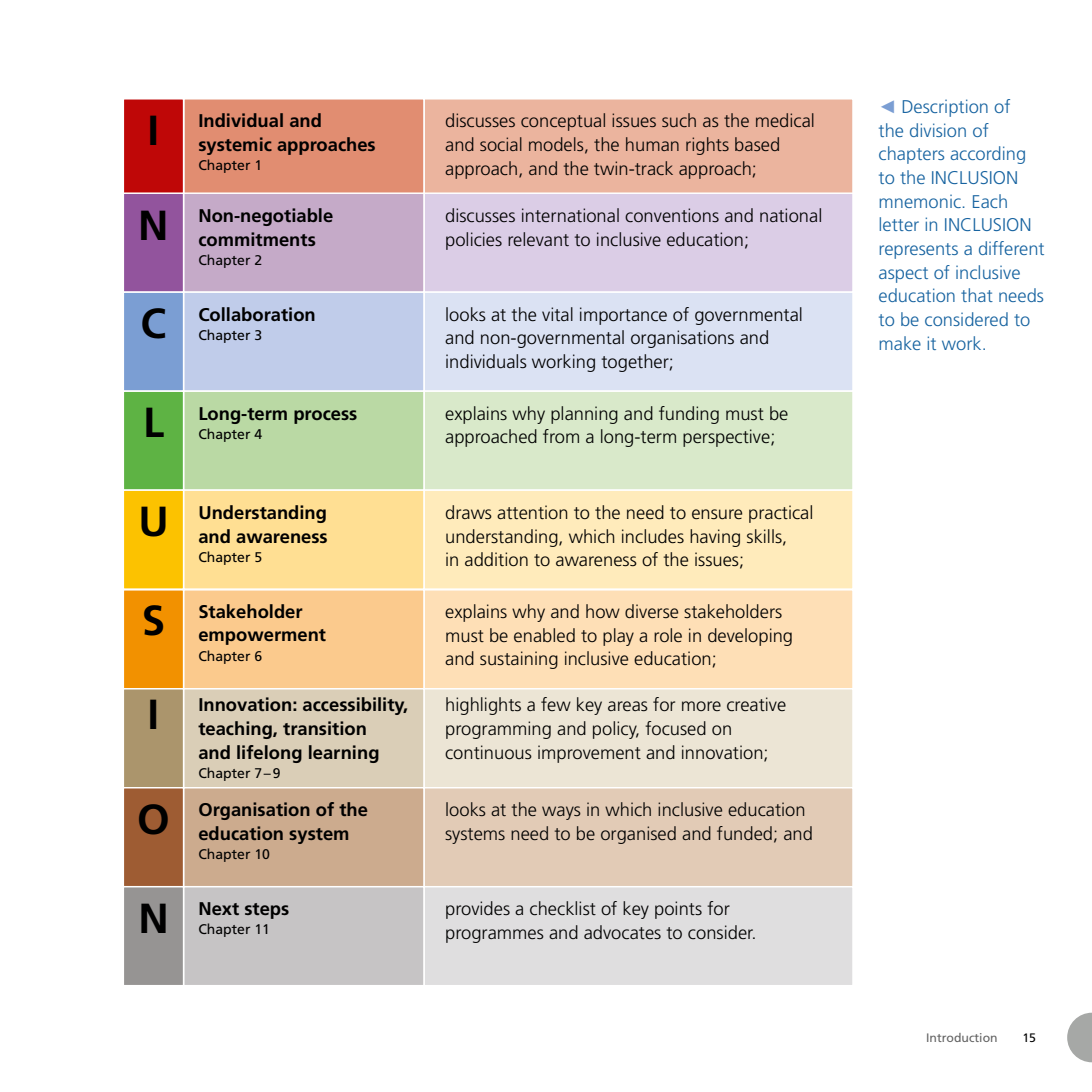
<style>
.page{position:relative;width:1092px;height:1092px;background:#fff}
.page>*{position:absolute;margin:0;border:0;box-sizing:border-box;transform-origin:0 0}
.t1{font:700 42px "Frutiger LT";color:#000}
.t2{font:300 18.38px/23.6px "Frutiger LT";color:#000}
.t3{font:700 18.38px/23.6px "Frutiger LT";color:#000}
.t4{font:300 18.38px/23.6px "Frutiger LT";color:#1763a0}
.t5{font:14px "Frutiger LT";color:#000}
.t6{font:12.25px "Frutiger LT";color:#626262}
.t7{font:12.25px "Frutiger LT";color:#000}
.s1{font-family:"Times New Roman";font-weight:400;color:#7b9ed3}
</style>
<div class="page">
<svg style="left:1067px;top:1012px;width:24px;height:50px"></svg>
<div style="left:183px;top:99px;width:241px;height:99px;background:#e18d71"></div>
<div style="left:183px;top:98px;width:242px;height:100px;border:1px solid #fff"></div>
<div style="left:424px;top:99px;width:428px;height:99px;background:#ebb49e"></div>
<div style="left:423px;top:98px;width:430px;height:100px;border:1px solid #fff"></div>
<div style="left:123px;top:99px;width:60px;height:99px;background:#bf0707"></div>
<div style="left:123px;top:98px;width:61px;height:100px;border:1px solid #fff"></div>
<div style="left:183px;top:192px;width:242px;height:101px;background:#c5aac8;border:1px solid #fff"></div>
<div style="left:424px;top:193px;width:428px;height:99px;background:#dbcde6"></div>
<div style="left:423px;top:192px;width:430px;height:101px;border:1px solid #fff"></div>
<div style="left:123px;top:193px;width:60px;height:99px;background:#92549d"></div>
<div style="left:123px;top:192px;width:61px;height:101px;border:1px solid #fff"></div>
<div style="left:183px;top:291px;width:242px;height:101px;background:#c0ccea;border:1px solid #fff"></div>
<div style="left:424px;top:292px;width:428px;height:99px;background:#dbe2f3"></div>
<div style="left:423px;top:291px;width:430px;height:101px;border:1px solid #fff"></div>
<div style="left:123px;top:292px;width:60px;height:99px;background:#7b9ed3"></div>
<div style="left:123px;top:291px;width:61px;height:101px;border:1px solid #fff"></div>
<div style="left:183px;top:390px;width:242px;height:101px;background:#bad9a4;border:1px solid #fff"></div>
<div style="left:424px;top:391px;width:428px;height:99px;background:#d9e9ca"></div>
<div style="left:423px;top:390px;width:430px;height:101px;border:1px solid #fff"></div>
<div style="left:123px;top:391px;width:60px;height:99px;background:#5eb344"></div>
<div style="left:123px;top:390px;width:61px;height:101px;border:1px solid #fff"></div>
<div style="left:183px;top:489px;width:242px;height:101px;background:#ffdf93;border:1px solid #fff"></div>
<div style="left:424px;top:490px;width:428px;height:99px;background:#ffebbb"></div>
<div style="left:423px;top:489px;width:430px;height:101px;border:1px solid #fff"></div>
<div style="left:123px;top:490px;width:60px;height:99px;background:#fcc200"></div>
<div style="left:123px;top:489px;width:61px;height:101px;border:1px solid #fff"></div>
<div style="left:183px;top:589px;width:242px;height:100px;background:#fbca8d;border:1px solid #fff"></div>
<div style="left:424px;top:589px;width:428px;height:99px;background:#fedfb6"></div>
<div style="left:423px;top:589px;width:430px;height:100px;border:1px solid #fff"></div>
<div style="left:123px;top:589px;width:60px;height:99px;background:#f29100"></div>
<div style="left:123px;top:589px;width:61px;height:100px;border:1px solid #fff"></div>
<div style="left:183px;top:688px;width:242px;height:100px;background:#daceb7;border:1px solid #fff"></div>
<div style="left:424px;top:688px;width:428px;height:99px;background:#ece5d5"></div>
<div style="left:423px;top:688px;width:430px;height:100px;border:1px solid #fff"></div>
<div style="left:123px;top:688px;width:60px;height:99px;background:#ab956c"></div>
<div style="left:123px;top:688px;width:61px;height:100px;border:1px solid #fff"></div>
<div style="left:183px;top:787px;width:242px;height:100px;background:#ccab8e;border:1px solid #fff"></div>
<div style="left:424px;top:787px;width:428px;height:99px;background:#e2cbb6"></div>
<div style="left:423px;top:787px;width:430px;height:100px;border:1px solid #fff"></div>
<div style="left:123px;top:787px;width:60px;height:99px;background:#9e5c33"></div>
<div style="left:123px;top:787px;width:61px;height:100px;border:1px solid #fff"></div>
<div style="left:183px;top:886px;width:241px;height:99px;background:#c6c4c5"></div>
<div style="left:183px;top:885px;width:242px;height:101px;border:1px solid #fff"></div>
<div style="left:424px;top:886px;width:428px;height:99px;background:#dfdedf"></div>
<div style="left:423px;top:885px;width:430px;height:101px;border:1px solid #fff"></div>
<div style="left:123px;top:886px;width:60px;height:99px;background:#969493"></div>
<div style="left:123px;top:885px;width:61px;height:101px;border:1px solid #fff"></div>
<p class="t1" style="left:148px;top:106px;width:13px">I</p>
<p class="t1" style="left:138px;top:200px;width:32px">N</p>
<p class="t1" style="left:141px;top:299px;width:27px">C</p>
<p class="t1" style="left:143px;top:398px;width:22px">L</p>
<p class="t1" style="left:138px;top:497px;width:32px">U</p>
<p class="t1" style="left:142px;top:596px;width:25px">S</p>
<p class="t1" style="left:148px;top:689px;width:13px">I</p>
<p class="t1" style="left:137px;top:794px;width:34px">O</p>
<p class="t1" style="left:138px;top:893px;width:32px">N</p>
<p class="t3" style="left:198px;top:109px;width:179px">Individual and systemic approaches</p>
<p class="t5" style="left:198px;top:157px;width:65px">Chapter 1</p>
<p class="t3" style="left:198px;top:204px;width:136px">Non-negotiable commitments</p>
<p class="t5" style="left:198px;top:252px;width:65px">Chapter 2</p>
<p class="t3" style="left:198px;top:303px;width:119px">Collaboration</p>
<p class="t5" style="left:198px;top:327px;width:65px">Chapter 3</p>
<p class="t3" style="left:198px;top:401px;width:160px">Long-term process</p>
<p class="t5" style="left:198px;top:426px;width:65px">Chapter 4</p>
<p class="t3" style="left:198px;top:500px;width:131px">Understanding and awareness</p>
<p class="t5" style="left:198px;top:548px;width:65px">Chapter 5</p>
<p class="t3" style="left:198px;top:599px;width:129px">Stakeholder empowerment</p>
<p class="t5" style="left:198px;top:647px;width:65px">Chapter 6</p>
<p class="t3" style="left:198px;top:693px;width:211px">Innovation: accessibility, teaching, transition<br>and lifelong learning</p>
<p class="t5" style="left:198px;top:764px;width:84px">Chapter 7– 9</p>
<p class="t3" style="left:198px;top:797px;width:171px">Organisation of the education system</p>
<p class="t5" style="left:198px;top:845px;width:73px">Chapter 10</p>
<p class="t3" style="left:198px;top:896px;width:92px">Next steps</p>
<p class="t5" style="left:198px;top:920px;width:73px">Chapter 11</p>
<p class="t2" style="left:445px;top:109px;width:371px">discusses conceptual issues such as the medical and social models, the human rights based approach, and the twin-track approach;</p>
<p class="t2" style="left:445px;top:204px;width:379px">discusses international conventions and national policies relevant to inclusive education;</p>
<p class="t2" style="left:445px;top:303px;width:359px">looks at the vital importance of governmental and non-governmental organisations and individuals working together;</p>
<p class="t2" style="left:445px;top:402px;width:345px">explains why planning and funding must be approached from a long-term perspective;</p>
<p class="t2" style="left:445px;top:501px;width:370px">draws attention to the need to ensure practical understanding, which includes having skills,<br>in addition to awareness of the issues;</p>
<p class="t2" style="left:445px;top:600px;width:349px">explains why and how diverse stakeholders must be enabled to play a role in developing and sustaining inclusive education;</p>
<p class="t2" style="left:445px;top:693px;width:342px">highlights a few key areas for more creative programming and policy, focused on continuous improvement and innovation;</p>
<p class="t2" style="left:445px;top:798px;width:369px">looks at the ways in which inclusive education systems need to be organised and funded; and</p>
<p class="t2" style="left:445px;top:896px;width:313px">provides a checklist of key points for programmes and advocates to consider.</p>
<p class="t4" style="left:878px;top:95px;width:168px"><span class="s1">◄</span> Description of<br>the division of chapters according to the INCLUSION mnemonic. Each letter in INCLUSION represents a different aspect of inclusive education that needs to be considered to make it work.</p>
<p class="t6" style="left:926px;top:1030px;width:73px">Introduction</p>
<p class="t7" style="left:1022px;top:1030px;width:15px">15</p>
</div>
